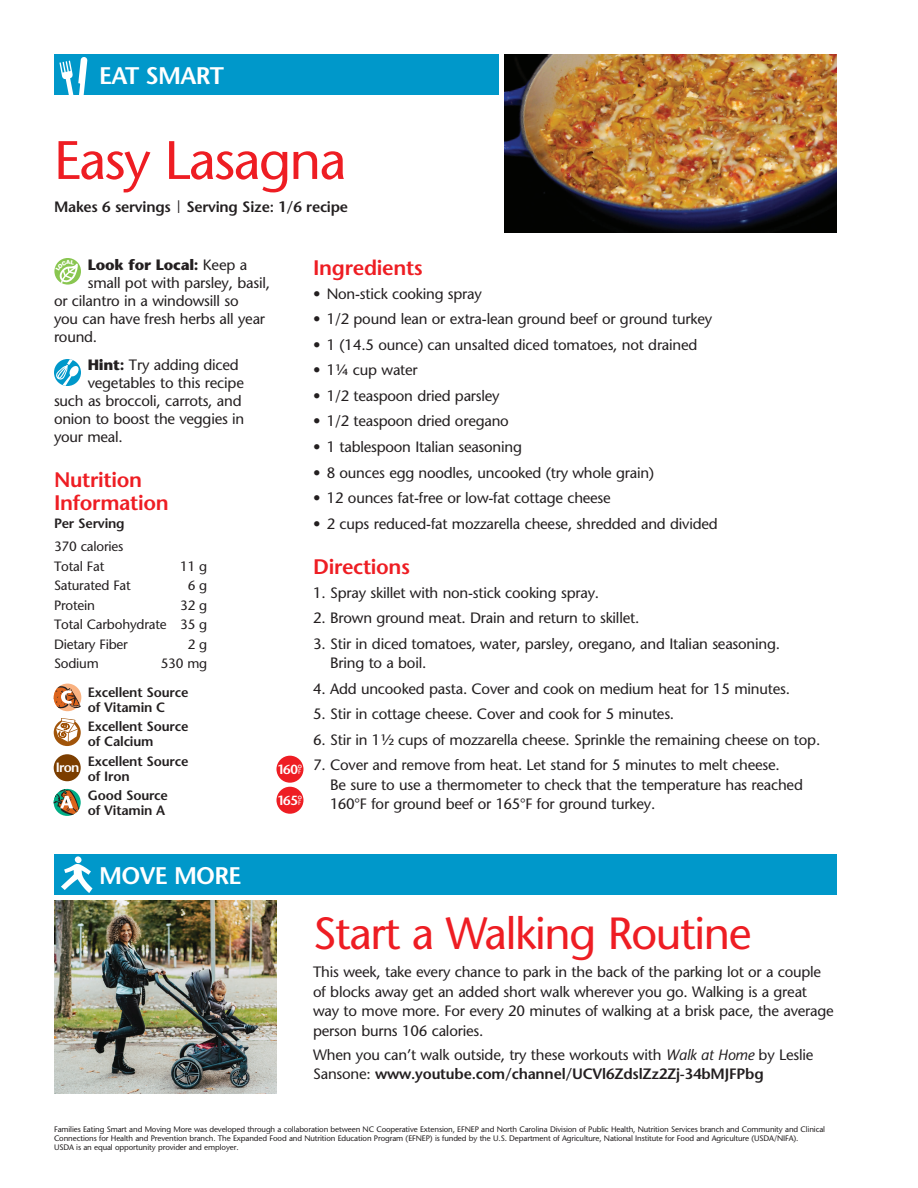
<style>
.page{position:relative;width:918px;height:1188px;background:#fff}
.page>*{position:absolute;margin:0;border:0;box-sizing:border-box;transform-origin:0 0}
.t1{font:54px "Stone Sans";letter-spacing:-.03em;color:#ee1d23}
.t2{font:45px "Stone Sans";letter-spacing:-.03em;color:#ee1d23}
.t3{font:600 24px "Stone Sans";letter-spacing:-.03em;color:#fff}
.t4{font:600 21px/22.5px "Stone Sans";letter-spacing:-.015em;color:#ee1d23}
.t5{font:15px/19.5px "Stone Sans";letter-spacing:-.015em;color:#231f20}
.t6{font:600 15px "Stone Sans";letter-spacing:-.015em;color:#231f20}
.t7{font:700 15px "Stone Sans";letter-spacing:-.015em;color:#231f20}
.t8{font:600 13.5px/15px "Stone Sans";letter-spacing:-.015em;color:#231f20}
.t9{font:13.5px/19.5px "Stone Sans";letter-spacing:-.015em;color:#231f20}
.t10{font:600 13.5px "Stone Sans";color:#fff}
.t11{font:600 13.2px "Stone Sans";letter-spacing:-.075em;color:#fff}
.t12{font:7.95px/9px "Stone Sans";letter-spacing:-.015em;color:#231f20}
.s1{font-weight:400;font-size:17.25px}
.s2{font-weight:400}
.s3{font-weight:700}
.s4{font-weight:400;font-size:6.6px}
.s5{font-style:italic}
.s6{font-weight:600}
</style>
<div class="page">
<div style="left:54px;top:54px;width:444px;height:40px;background:#0098ca"></div>
<svg style="left:60px;top:57px;width:27px;height:37px"></svg>
<div style="left:54px;top:854px;width:783px;height:41px;background:#0098ca"></div>
<div style="left:75px;top:856px;width:7px;height:7px;background:#fff;border-radius:50%"></div>
<svg style="left:61px;top:864px;width:32px;height:29px"></svg>
<img style="left:54px;top:901px;width:222px;height:193px">
<img style="left:504px;top:55px;width:333px;height:177px">
<svg style="left:54px;top:719px;width:27px;height:27px"></svg>
<svg style="left:55px;top:718px;width:23px;height:24px"></svg>
<div style="left:54px;top:684px;width:27px;height:27px;background:#f9b281;border-radius:50%"></div>
<svg style="left:54px;top:686px;width:27px;height:23px"></svg>
<div style="left:54px;top:754px;width:27px;height:27px;background:#7c3e00;border-radius:50%"></div>
<svg style="left:54px;top:789px;width:27px;height:27px"></svg>
<svg style="left:54px;top:258px;width:27px;height:27px"></svg>
<div style="left:276px;top:787px;width:27px;height:27px;background:#ee1d23;border-radius:50%"></div>
<div style="left:276px;top:756px;width:27px;height:27px;background:#ee1d23;border-radius:50%"></div>
<svg style="left:54px;top:359px;width:27px;height:27px"></svg>
<svg style="left:56px;top:359px;width:23px;height:27px"></svg>
<svg style="left:56px;top:260px;width:22px;height:24px"></svg>
<h3 class="t3" style="left:99px;top:60px;width:126px">EAT SMART</h3>
<h1 class="t1" style="left:54px;top:127px;width:294px">Easy Lasagna</h1>
<p class="t6" style="left:54px;top:197px;width:296px">Makes 6 servings <span class="s1">|</span> Serving Size: 1/6 recipe</p>
<p class="t7" style="left:88px;top:255px;width:161px">Look for Local: <span class="s2">Keep a</span></p>
<p class="t5" style="left:88px;top:273px;width:184px">small pot with parsley, basil,</p>
<p class="t5" style="left:54px;top:291px;width:186px">or cilantro in a windowsill so</p>
<p class="t5" style="left:54px;top:309px;width:213px">you can have fresh herbs all year</p>
<p class="t5" style="left:54px;top:327px;width:45px">round.</p>
<p class="t5" style="left:88px;top:355px;width:153px"><span class="s3">Hint:</span> Try adding diced</p>
<p class="t5" style="left:88px;top:373px;width:158px">vegetables to this recipe</p>
<p class="t5" style="left:54px;top:391px;width:189px">such as broccoli, carrots, and</p>
<p class="t5" style="left:54px;top:409px;width:192px">onion to boost the veggies in</p>
<p class="t5" style="left:54px;top:427px;width:70px">your meal.</p>
<h3 class="t4" style="left:54px;top:469px;width:116px">Nutrition<br>Information</h3>
<p class="t8" style="left:54px;top:516px;width:72px">Per Serving</p>
<p class="t9" style="left:54px;top:537px;width:71px">370 calories<br>Total Fat</p>
<p class="t9" style="left:180px;top:556px;width:29px">11 g</p>
<p class="t9" style="left:54px;top:576px;width:78px">Saturated Fat</p>
<p class="t9" style="left:188px;top:576px;width:21px">6 g</p>
<p class="t9" style="left:54px;top:595px;width:43px">Protein</p>
<p class="t9" style="left:54px;top:595px;width:155px;text-align:justify;text-indent:126px">32 g Total Carbohydrate 35 g Dietary Fiber</p>
<p class="t9" style="left:188px;top:634px;width:21px">2 g</p>
<p class="t9" style="left:54px;top:654px;width:46px">Sodium</p>
<p class="t9" style="left:161px;top:654px;width:48px">530 mg</p>
<p class="t8" style="left:88px;top:684px;width:102px">Excellent Source of Vitamin C</p>
<p class="t8" style="left:88px;top:719px;width:102px">Excellent Source of Calcium</p>
<p class="t8" style="left:88px;top:753px;width:102px">Excellent Source of Iron</p>
<p class="t8" style="left:88px;top:788px;width:82px">Good Source of Vitamin A</p>
<p class="t10" style="left:56px;top:759px;width:25px">Iron</p>
<p class="t11" style="left:277px;top:761px;width:27px">160°<span class="s4">F</span></p>
<p class="t11" style="left:277px;top:792px;width:27px">165°<span class="s4">F</span></p>
<h3 class="t4" style="left:313px;top:256px;width:111px">Ingredients</h3>
<p class="t5" style="left:313px;top:284px;width:170px">• Non-stick cooking spray</p>
<p class="t5" style="left:313px;top:309px;width:400px">• 1/2 pound lean or extra-lean ground beef or ground turkey</p>
<p class="t5" style="left:313px;top:335px;width:386px">• 1 (14.5 ounce) can unsalted diced tomatoes, not drained</p>
<p class="t5" style="left:313px;top:360px;width:106px">• 1¼ cup water</p>
<p class="t5" style="left:313px;top:386px;width:188px">• 1/2 teaspoon dried parsley</p>
<p class="t5" style="left:313px;top:411px;width:197px">• 1/2 teaspoon dried oregano</p>
<p class="t5" style="left:313px;top:437px;width:210px">• 1 tablespoon Italian seasoning</p>
<p class="t5" style="left:313px;top:462px;width:342px">• 8 ounces egg noodles, uncooked (try whole grain)</p>
<p class="t5" style="left:313px;top:488px;width:299px">• 12 ounces fat-free or low-fat cottage cheese</p>
<p class="t5" style="left:313px;top:514px;width:406px">• 2 cups reduced-fat mozzarella cheese, shredded and divided</p>
<h3 class="t4" style="left:313px;top:555px;width:99px">Directions</h3>
<p class="t5" style="left:313px;top:583px;width:287px">1. Spray skillet with non-stick cooking spray.</p>
<p class="t5" style="left:313px;top:608px;width:328px">2. Brown ground meat. Drain and return to skillet.</p>
<p class="t5" style="left:330px;top:634px;width:451px;text-indent:-17px">3. Stir in diced tomatoes, water, parsley, oregano, and Italian seasoning.<br>Bring to a boil.</p>
<p class="t5" style="left:313px;top:679px;width:478px">4. Add uncooked pasta. Cover and cook on medium heat for 15 minutes.</p>
<p class="t5" style="left:313px;top:704px;width:363px">5. Stir in cottage cheese. Cover and cook for 5 minutes.</p>
<p class="t5" style="left:313px;top:730px;width:509px">6. Stir in 1½ cups of mozzarella cheese. Sprinkle the remaining cheese on top.</p>
<p class="t5" style="left:330px;top:755px;width:474px;text-indent:-17px">7. Cover and remove from heat. Let stand for 5 minutes to melt cheese.<br>Be sure to use a thermometer to check that the temperature has reached<br>160°F for ground beef or 165°F for ground turkey.</p>
<h3 class="t3" style="left:99px;top:861px;width:144px">MOVE MORE</h3>
<h2 class="t2" style="left:313px;top:906px;width:440px">Start a Walking Routine</h2>
<p class="t5" style="left:313px;top:962px;width:522px">This week, take every chance to park in the back of the parking lot or a couple of blocks away get an added short walk wherever you go. Walking is a great way to move more. For every 20 minutes of walking at a brisk pace, the average person burns 106 calories.</p>
<p class="t5" style="left:313px;top:1045px;width:502px">When you can’t walk outside, try these workouts with <span class="s5">Walk at Home</span> by Leslie<br>Sansone: <span class="s6">www.youtube.com/channel/UCVl6ZdslZz2Zj-34bMJFPbg</span></p>
<p class="t12" style="left:54px;top:1124px;width:773px">Families Eating Smart and Moving More was developed through a collaboration between NC Cooperative Extension, EFNEP and North Carolina Division of Public Health, Nutrition Services branch and Community and Clinical<br>Connections for Health and Prevention branch. The Expanded Food and Nutrition Education Program (EFNEP) is funded by the U.S. Department of Agriculture, National Institute for Food and Agriculture (USDA/NIFA).<br>USDA is an equal opportunity provider and employer.</p>
</div>
